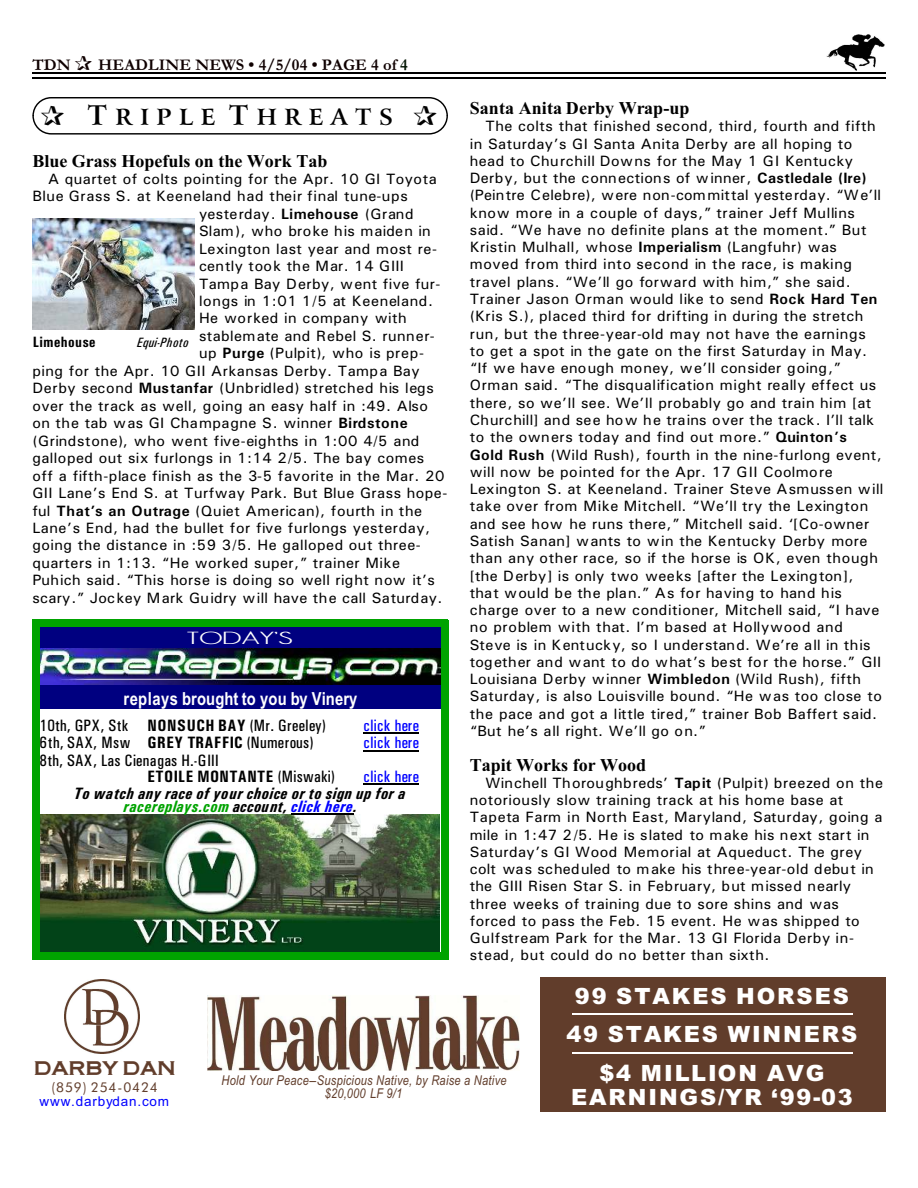
<style>
.page{position:relative;width:918px;height:1188px;background:#fff}
.page>*{position:absolute;margin:0;border:0;box-sizing:border-box;transform-origin:0 0}
.t1{font:900 22.35px/38.5px "Arial";letter-spacing:.085em;color:#fff;text-align:center}
.t2{font:700 22.35px "Arrus BT";color:#000}
.t3{font:700 18px "Times New Roman";color:#000}
.t4{font:700 18px "Arial Narrow";letter-spacing:.005em;color:#fff}
.t5{font:18px "Halibut";letter-spacing:.03em;color:#fff}
.t6{font:16.5px/16.5px "Univers Condensed";letter-spacing:.01em;color:#000}
.t7{font:italic 700 16.5px/12.9px "Univers Condensed";letter-spacing:.015em;color:#000;text-align:center}
.t8{font:700 16.5px "Garamond";letter-spacing:.005em;color:#0f0000}
.t9{font:16.5px "Univers Condensed";letter-spacing:.02em;color:#00f}
.t10{font:700 16.5px "Copper Plate";letter-spacing:.015em;color:#613d2b}
.t11{font:15px/17.2px "Univers";letter-spacing:.03em;color:#000}
.t12{font:15px "Univers";letter-spacing:.01em;color:#000}
.t13{font:700 15px "Univers Condensed";letter-spacing:.03em;color:#000}
.t14{font:italic 13.5px/12.9px "Arial Narrow";letter-spacing:.02em;color:#613d2b;text-align:center}
.t15{font:13.5px "Arial";letter-spacing:.06em;color:#00f}
.t16{font:13.5px "Futura Bk BT";letter-spacing:.065em;color:#613d2b}
.t17{font:italic 13.5px "Univers Condensed";letter-spacing:.015em;color:#000}
.s1{color:#001400}
.s2{font-size:27px}
.s3{font-weight:700}
.s4{color:#00a300}
.s5{color:#00f}
</style>
<div class="page">
<img style="left:826px;top:34px;width:59px;height:36px">
<hr style="left:32px;top:72px;width:853px;height:1px;background:#000">
<hr style="left:32px;top:77px;width:853px;height:2px;background:#000">
<div style="left:32px;top:97px;width:416px;height:38px;border:1px solid #000;border-radius:18px"></div>
<img style="left:33px;top:218px;width:162px;height:111px">
<div style="left:40px;top:627px;width:401px;height:82px;background:#000080"></div>
<img style="left:40px;top:649px;width:400px;height:36px">
<img style="left:39px;top:815px;width:401px;height:138px">
<hr style="left:364px;top:733px;width:55px;height:1px;background:#000">
<hr style="left:364px;top:750px;width:55px;height:1px;background:#000">
<hr style="left:364px;top:784px;width:55px;height:1px;background:#000">
<hr style="left:291px;top:813px;width:62px;height:1px;background:#000">
<div style="left:32px;top:620px;width:7px;height:340px;background:#00a300"></div>
<div style="left:441px;top:620px;width:7px;height:340px;background:#00a300"></div>
<div style="left:32px;top:620px;width:416px;height:7px;background:#00a300"></div>
<div style="left:32px;top:953px;width:416px;height:7px;background:#00a300"></div>
<img style="left:65px;top:980px;width:75px;height:73px">
<img style="left:207px;top:996px;width:312px;height:75px">
<div style="left:540px;top:977px;width:345px;height:135px;background:#613d2b"></div>
<hr style="left:572px;top:1013px;width:281px;height:2px;background:#fff">
<hr style="left:572px;top:1052px;width:281px;height:2px;background:#fff">
<p class="t8" style="left:32px;top:59px;width:40px">TDN</p>
<p class="t8" style="left:98px;top:59px;width:311px">HEADLINE NEWS • 4/5/04 • PAGE 4 of <span class="s1">4</span></p>
<h1 class="t2" style="left:88px;top:108px;width:307px"><span class="s2">T</span> R I P L E <span class="s2">T</span> H R E A T S</h1>
<p class="t3" style="left:32px;top:154px;width:297px">Blue Grass Hopefuls on the Work Tab</p>
<p class="t11" style="left:48px;top:171px;width:390px">A quartet of colts pointing for the Apr. 10 GI Toyota</p>
<p class="t11" style="left:32px;top:189px;width:377px">Blue Grass S. at Keeneland had their final tune-ups</p>
<p class="t11" style="left:199px;top:206px;width:216px">yesterday. <span class="s3">Limehouse</span> (Grand</p>
<p class="t12" style="left:199px;top:226px;width:233px">Slam), who broke his maiden in</p>
<p class="t11" style="left:199px;top:241px;width:239px">Lexington last year and most re-</p>
<p class="t12" style="left:199px;top:261px;width:207px">cently took the Mar. 14 GIII</p>
<p class="t11" style="left:199px;top:276px;width:243px">Tampa Bay Derby, went five fur-</p>
<p class="t11" style="left:199px;top:294px;width:236px">longs in 1:01 1/5 at Keeneland.</p>
<p class="t11" style="left:199px;top:311px;width:209px">He worked in company with</p>
<p class="t11" style="left:199px;top:328px;width:237px">stablemate and Rebel S. runner-</p>
<p class="t11" style="left:199px;top:346px;width:226px">up <span class="s3">Purge</span> (Pulpit), who is prep-</p>
<p class="t11" style="left:32px;top:363px;width:389px">ping for the Apr. 10 GII Arkansas Derby. Tampa Bay</p>
<p class="t11" style="left:32px;top:381px;width:403px">Derby second <span class="s3">Mustanfar</span> (Unbridled) stretched his legs</p>
<p class="t11" style="left:32px;top:398px;width:397px">over the track as well, going an easy half in :49. Also</p>
<p class="t11" style="left:32px;top:416px;width:377px">on the tab was GI Champagne S. winner <span class="s3">Birdstone</span></p>
<p class="t11" style="left:32px;top:433px;width:388px">(Grindstone), who went five-eighths in 1:00 4/5 and</p>
<p class="t11" style="left:32px;top:451px;width:393px">galloped out six furlongs in 1:14 2/5. The bay comes</p>
<p class="t11" style="left:32px;top:468px;width:414px">off a fifth-place finish as the 3-5 favorite in the Mar. 20</p>
<p class="t11" style="left:32px;top:486px;width:416px">GII Lane’s End S. at Turfway Park. But Blue Grass hope-</p>
<p class="t11" style="left:32px;top:503px;width:391px">ful <span class="s3">That’s an Outrage</span> (Quiet American), fourth in the</p>
<p class="t11" style="left:32px;top:521px;width:399px">Lane’s End, had the bullet for five furlongs yesterday,</p>
<p class="t11" style="left:32px;top:538px;width:390px">going the distance in :59 3/5. He galloped out three-</p>
<p class="t11" style="left:32px;top:555px;width:369px">quarters in 1:13. “He worked super,” trainer Mike</p>
<p class="t11" style="left:32px;top:573px;width:404px">Puhich said. “This horse is doing so well right now it’s</p>
<p class="t11" style="left:32px;top:590px;width:412px">scary.” Jockey Mark Guidry will have the call Saturday.</p>
<p class="t13" style="left:33px;top:337px;width:64px">Limehouse</p>
<p class="t17" style="left:137px;top:338px;width:53px">Equi-Photo</p>
<p class="t5" style="left:187px;top:627px;width:107px">TODAY’S</p>
<p class="t4" style="left:123px;top:685px;width:235px">replays brought to you by Vinery</p>
<p class="t6" style="left:40px;top:719px;width:288px">10th, GPX, Stk <span class="s3">NONSUCH BAY</span> (Mr. Greeley)</p>
<p class="t9" style="left:364px;top:720px;width:57px">click here</p>
<p class="t6" style="left:40px;top:736px;width:275px">6th, SAX, Msw <span class="s3">GREY TRAFFIC</span> (Numerous)</p>
<p class="t9" style="left:364px;top:737px;width:57px">click here</p>
<p class="t6" style="left:148px;top:753px;width:189px;text-indent:-108px">8th, SAX, Las Cienagas H.-GIII<br><span class="s3">ETOILE MONTANTE</span> (Miswaki)</p>
<p class="t9" style="left:364px;top:771px;width:57px">click here</p>
<p class="t7" style="left:74px;top:788px;width:333px">To watch any race of your choice or to sign up for a <span class="s4">racereplays.com</span> account, <span class="s5">click here</span>.</p>
<p class="t3" style="left:470px;top:102px;width:221px">Santa Anita Derby Wrap-up</p>
<p class="t11" style="left:470px;top:119px;width:415px;text-indent:16px">The colts that finished second, third, fourth and fifth in Saturday’s GI Santa Anita Derby are all hoping to head to Churchill Downs for the May 1 GI Kentucky Derby, but the connections of winner, <span class="s3">Castledale (Ire) </span>(Peintre Celebre), were non-committal yesterday. “We’ll know more in a couple of days,” trainer Jeff Mullins said. “We have no definite plans at the moment.” But Kristin Mulhall, whose <span class="s3">Imperialism</span> (Langfuhr) was moved from third into second in the race, is making travel plans. “We’ll go forward with him,” she said.<br>Trainer Jason Orman would like to send <span class="s3">Rock Hard Ten </span>(Kris S.), placed third for drifting in during the stretch run, but the three-year-old may not have the earnings to get a spot in the gate on the first Saturday in May. “If we have enough money, we’ll consider going,” Orman said. “The disqualification might really effect us there, so we’ll see. We’ll probably go and train him [at Churchill] and see how he trains over the track. I’ll talk to the owners today and find out more.” <span class="s3">Quinton’s Gold Rush</span> (Wild Rush), fourth in the nine-furlong event, will now be pointed for the Apr. 17 GII Coolmore Lexington S. at Keeneland. Trainer Steve Asmussen will take over from Mike Mitchell. “We’ll try the Lexington and see how he runs there,” Mitchell said. ‘[Co-owner Satish Sanan] wants to win the Kentucky Derby more than any other race, so if the horse is OK, even though [the Derby] is only two weeks [after the Lexington], that would be the plan.” As for having to hand his charge over to a new conditioner, Mitchell said, “I have no problem with that. I’m based at Hollywood and Steve is in Kentucky, so I understand. We’re all in this together and want to do what’s best for the horse.” GII Louisiana Derby winner <span class="s3">Wimbledon</span> (Wild Rush), fifth Saturday, is also Louisville bound. “He was too close to the pace and got a little tired,” trainer Bob Baffert said. “But he’s all right. We’ll go on.”</p>
<p class="t3" style="left:470px;top:758px;width:178px">Tapit Works for Wood</p>
<p class="t11" style="left:470px;top:775px;width:415px;text-indent:16px">Winchell Thoroughbreds’ <span class="s3">Tapit</span> (Pulpit) breezed on the notoriously slow training track at his home base at Tapeta Farm in North East, Maryland, Saturday, going a mile in 1:47 2/5. He is slated to make his next start in Saturday’s GI Wood Memorial at Aqueduct. The grey colt was scheduled to make his three-year-old debut in the GIII Risen Star S. in February, but missed nearly three weeks of training due to sore shins and was forced to pass the Feb. 15 event. He was shipped to Gulfstream Park for the Mar. 13 GI Florida Derby in&shy;stead, but could do no better than sixth.</p>
<p class="t10" style="left:34px;top:1061px;width:142px">DARBY DAN</p>
<p class="t16" style="left:51px;top:1081px;width:108px">(859) 254-0424</p>
<p class="t15" style="left:40px;top:1096px;width:131px">www.darbydan.com</p>
<p class="t14" style="left:222px;top:1075px;width:287px">Hold Your Peace Suspicious Native, by Raise a Native $20,000 LF 9/1</p>
<h1 class="t1" style="left:566px;top:979px;width:292px">99 STAKES HORSES<br>49 STAKES WINNERS $4 MILLION AVG</h1>
<h1 class="t1" style="left:571px;top:1080px;width:283px">EARNINGS/YR ‘99-03</h1>
</div>
